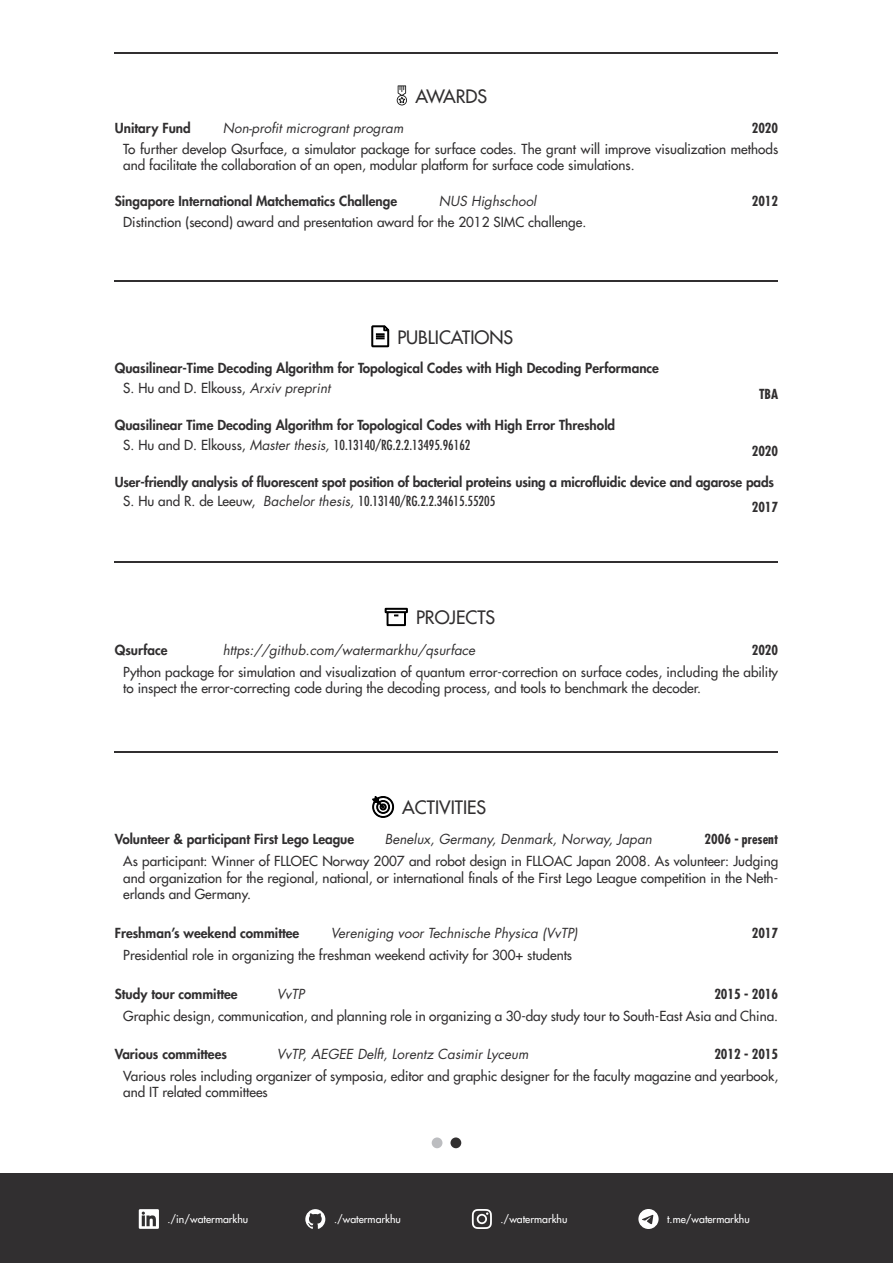
<style>
.page{position:relative;width:893px;height:1263px;background:#fff}
.page>*{position:absolute;margin:0;border:0;box-sizing:border-box;transform-origin:0 0}
.t1{font:18px "Futura LT";color:#312f30}
.t2{font:13.5px/16.2px "Futura LT";color:#312f30}
.t3{font:800 13.5px "Futura LT";color:#312f30}
.t4{font:italic 13.5px "Futura LT";color:#312f30}
.t5{font:condensed 13.5px "Futura LT";color:#312f30}
.t6{font:700 condensed 13.5px "Futura LT";color:#312f30}
.t7{font:10.5px "Futura LT";color:#fff}
.s1{font-style:italic}
.s2{font-stretch:normal}
.s3{font-style:italic;font-stretch:normal}
</style>
<div class="page">
<div style="left:0;top:1173px;width:893px;height:89px;background:#312f30"></div>
<svg style="left:305px;top:1209px;width:20px;height:20px"></svg>
<svg style="left:472px;top:1209px;width:20px;height:20px"></svg>
<svg style="left:638px;top:1209px;width:21px;height:20px"></svg>
<svg style="left:139px;top:1209px;width:20px;height:20px"></svg>
<svg style="left:385px;top:608px;width:23px;height:18px"></svg>
<svg style="left:397px;top:85px;width:10px;height:20px"></svg>
<hr style="left:115px;top:52px;width:663px;height:2px;background:#312f30">
<hr style="left:115px;top:561px;width:663px;height:1px;background:#312f30">
<hr style="left:115px;top:280px;width:663px;height:2px;background:#312f30">
<svg style="left:371px;top:325px;width:18px;height:22px"></svg>
<svg style="left:372px;top:796px;width:23px;height:22px"></svg>
<hr style="left:115px;top:751px;width:663px;height:1px;background:#312f30">
<div style="left:450px;top:1137px;width:11px;height:11px;background:#312f30;border-radius:50%"></div>
<div style="left:432px;top:1137px;width:10px;height:11px;background:#bcbdc0;border-radius:50%"></div>
<p class="t1" style="left:416px;top:84px;width:73px">AWARDS</p>
<p class="t3" style="left:115px;top:119px;width:78px">Unitary Fund</p>
<p class="t4" style="left:223px;top:119px;width:182px">Non-profit microgrant program</p>
<p class="t2" style="left:123px;top:141px;width:656px">To further develop Qsurface, a simulator package for surface codes. The grant will improve visualization methods and facilitate the collaboration of an open, modular platform for surface code simulations.</p>
<p class="t6" style="left:752px;top:119px;width:28px">2020</p>
<p class="t3" style="left:115px;top:192px;width:284px">Singapore International Matchematics Challenge</p>
<p class="t4" style="left:439px;top:192px;width:99px">NUS Highschool</p>
<p class="t2" style="left:123px;top:214px;width:464px">Distinction (second) award and presentation award for the 2012 SIMC challenge.</p>
<p class="t6" style="left:752px;top:193px;width:28px">2012</p>
<p class="t1" style="left:397px;top:325px;width:117px">PUBLICATIONS</p>
<p class="t3" style="left:115px;top:359px;width:546px">Quasilinear-Time Decoding Algorithm for Topological Codes with High Decoding Performance</p>
<p class="t2" style="left:123px;top:380px;width:209px">S. Hu and D. Elkouss, <span class="s1">Arxiv preprint</span></p>
<p class="t6" style="left:759px;top:386px;width:21px">TBA</p>
<p class="t3" style="left:115px;top:416px;width:502px">Quasilinear Time Decoding Algorithm for Topological Codes with High Error Threshold</p>
<p class="t5" style="left:123px;top:437px;width:349px"><span class="s2">S. Hu and D. Elkouss,</span> <span class="s3">Master thesis,</span> 10.13140/RG.2.2.13495.96162</p>
<p class="t6" style="left:752px;top:442px;width:28px">2020</p>
<p class="t3" style="left:115px;top:473px;width:661px">User-friendly analysis of fluorescent spot position of bacterial proteins using a microfluidic device and agarose pads</p>
<p class="t5" style="left:123px;top:493px;width:373px"><span class="s2">S. Hu and R. de Leeuw,</span> <span class="s3">Bachelor thesis,</span> 10.13140/RG.2.2.34615.55205</p>
<p class="t6" style="left:752px;top:499px;width:28px">2017</p>
<p class="t1" style="left:416px;top:606px;width:81px">PROJECTS</p>
<p class="t3" style="left:115px;top:640px;width:54px">Qsurface</p>
<p class="t4" style="left:223px;top:641px;width:254px">https://github.com/watermarkhu/qsurface</p>
<p class="t6" style="left:752px;top:641px;width:28px">2020</p>
<p class="t2" style="left:123px;top:663px;width:656px">Python package for simulation and visualization of quantum error-correction on surface codes, including the ability to inspect the error-correcting code during the decoding process, and tools to benchmark the decoder.</p>
<p class="t1" style="left:402px;top:796px;width:86px">ACTIVITIES</p>
<p class="t3" style="left:115px;top:830px;width:241px">Volunteer &amp; participant First Lego League</p>
<p class="t4" style="left:385px;top:831px;width:269px">Benelux, Germany, Denmark, Norway, Japan</p>
<p class="t6" style="left:705px;top:831px;width:75px">2006 - present</p>
<p class="t2" style="left:123px;top:853px;width:656px;text-align:justify">As participant: Winner of FLLOEC Norway 2007 and robot design in FLLOAC Japan 2008. As volunteer: Judging and organization for the regional, national, or international finals of the First Lego League competition in the Neth&shy;erlands and Germany.</p>
<p class="t3" style="left:115px;top:924px;width:186px">Freshman’s weekend committee</p>
<p class="t4" style="left:331px;top:925px;width:248px">Vereniging voor Technische Physica (VvTP)</p>
<p class="t6" style="left:752px;top:925px;width:28px">2017</p>
<p class="t2" style="left:123px;top:947px;width:450px">Presidential role in organizing the freshman weekend activity for 300+ students</p>
<p class="t3" style="left:115px;top:985px;width:124px">Study tour committee</p>
<p class="t4" style="left:277px;top:985px;width:29px">VvTP</p>
<p class="t6" style="left:714px;top:985px;width:65px">2015 - 2016</p>
<p class="t2" style="left:123px;top:1008px;width:656px">Graphic design, communication, and planning role in organizing a 30-day study tour to South-East Asia and China.</p>
<p class="t3" style="left:115px;top:1045px;width:114px">Various committees</p>
<p class="t4" style="left:277px;top:1045px;width:253px">VvTP, AEGEE Delft, Lorentz Casimir Lyceum</p>
<p class="t6" style="left:714px;top:1046px;width:65px">2012 - 2015</p>
<p class="t2" style="left:123px;top:1068px;width:656px">Various roles including organizer of symposia, editor and graphic designer for the faculty magazine and yearbook, and IT related committees</p>
<p class="t7" style="left:167px;top:1212px;width:82px">./in/watermarkhu</p>
<p class="t7" style="left:334px;top:1212px;width:68px">./watermarkhu</p>
<p class="t7" style="left:501px;top:1212px;width:68px">./watermarkhu</p>
<p class="t7" style="left:667px;top:1212px;width:84px">t.me/watermarkhu</p>
</div>
